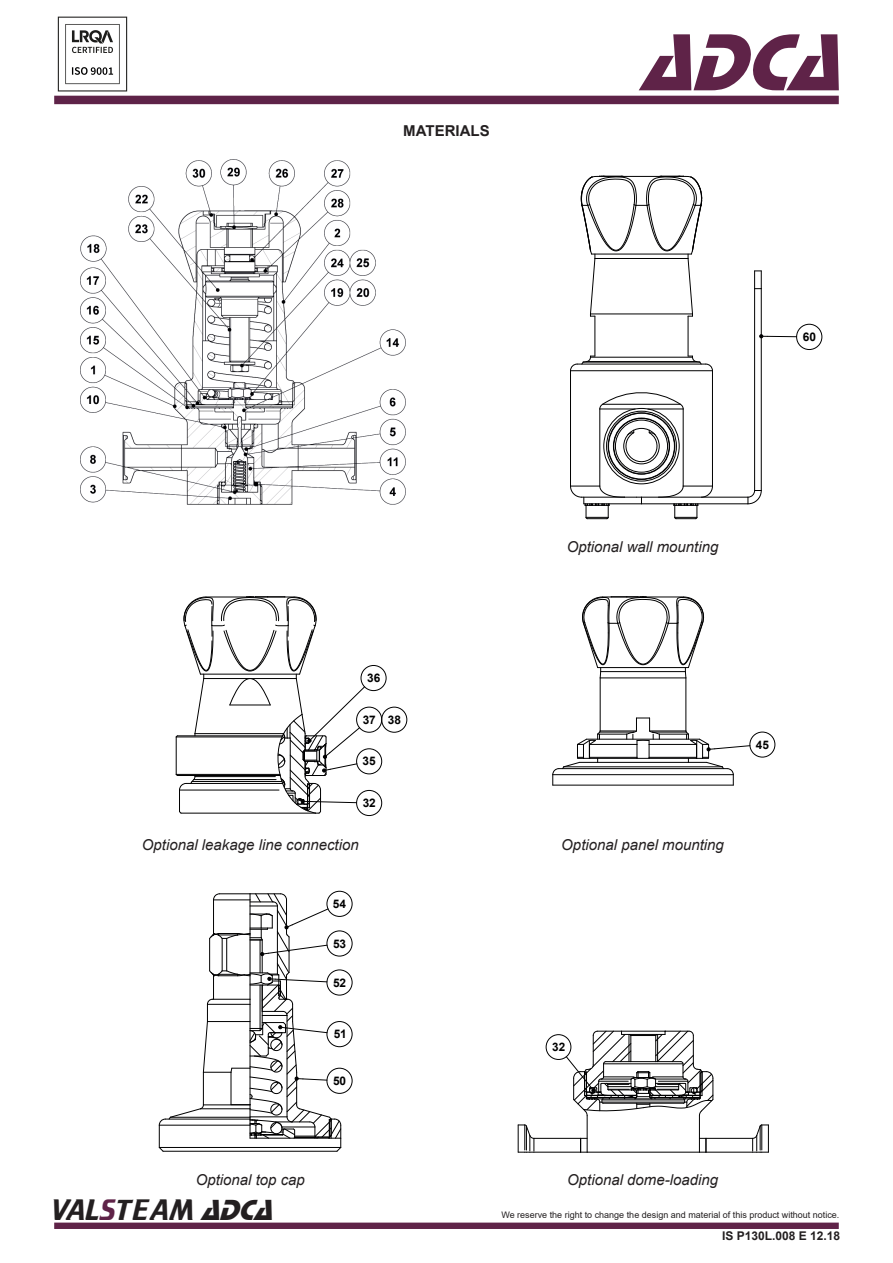
<style>
.page{position:relative;width:893px;height:1263px;background:#fff}
.page>*{position:absolute;margin:0;border:0;box-sizing:border-box;transform-origin:0 0}
.t1{font:italic 84px "Stop D";color:#5f2348}
.t2{font:30px "Trekker";color:#231f20}
.t3{font:italic 15px "Arial";color:#231f20}
.t4{font:700 15px "Arial";color:#231f20}
.t5{font:700 12px "Arial";color:#231f20}
.t6{font:700 11.85px "Arial";color:#000001}
.t7{font:700 11.7px "Arial";color:#000001}
.t8{font:9px "Arial";color:#231f20}
.s1{color:#5f2348}
.s2{font-family:"Stop D";font-style:italic}
</style>
<div class="page">
<div style="left:54px;top:96px;width:785px;height:8px;background:#5e2348"></div>
<div style="left:54px;top:1222px;width:785px;height:7px;background:#5f2348;border:2px solid #5f2348"></div>
<img style="left:57px;top:16px;width:71px;height:76px">
<img style="left:81px;top:160px;width:324px;height:344px">
<hr style="left:699px;top:1116px;width:1px;height:36px;background:#000001">
<hr style="left:587px;top:1116px;width:1px;height:36px;background:#000001">
<hr style="left:534px;top:1138px;width:47px;height:1px;background:#000001">
<hr style="left:706px;top:1138px;width:47px;height:1px;background:#000001">
<svg style="left:699px;top:1138px;width:8px;height:15px"></svg>
<hr style="left:587px;top:1152px;width:112px;height:1px;background:#000001">
<svg style="left:580px;top:1138px;width:7px;height:15px"></svg>
<hr style="left:534px;top:1152px;width:47px;height:1px;background:#000001">
<svg style="left:518px;top:1124px;width:17px;height:29px"></svg>
<hr style="left:706px;top:1152px;width:47px;height:1px;background:#000001">
<svg style="left:752px;top:1124px;width:17px;height:29px"></svg>
<div style="left:546px;top:1034px;width:25px;height:26px;border:1px solid #000001;border-radius:50%"></div>
<svg style="left:566px;top:1031px;width:148px;height:85px"></svg>
<hr style="left:595px;top:316px;width:1px;height:40px;background:#000001">
<hr style="left:688px;top:316px;width:1px;height:40px;background:#000001">
<hr style="left:583px;top:362px;width:117px;height:1px;background:#000001">
<div style="left:623px;top:428px;width:36px;height:36px;border:1px solid #000001;border-radius:50%"></div>
<hr style="left:577px;top:364px;width:129px;height:1px;background:#000001">
<svg style="left:570px;top:356px;width:25px;height:14px"></svg>
<svg style="left:688px;top:356px;width:25px;height:15px"></svg>
<hr style="left:599px;top:409px;width:1px;height:77px;background:#000001">
<svg style="left:599px;top:392px;width:85px;height:17px"></svg>
<hr style="left:683px;top:409px;width:1px;height:77px;background:#000001">
<hr style="left:712px;top:371px;width:1px;height:115px;background:#000001">
<hr style="left:570px;top:371px;width:1px;height:115px;background:#000001">
<hr style="left:761px;top:289px;width:1px;height:201px;background:#000001">
<hr style="left:754px;top:289px;width:1px;height:201px;background:#000001">
<hr style="left:641px;top:497px;width:107px;height:1px;background:#000001">
<hr style="left:641px;top:503px;width:107px;height:1px;background:#000001">
<hr style="left:590px;top:357px;width:102px;height:1px;background:#000001">
<hr style="left:587px;top:361px;width:109px;height:1px;background:#000001">
<svg style="left:581px;top:176px;width:121px;height:141px"></svg>
<div style="left:606px;top:411px;width:71px;height:70px;border:1px solid #000001;border-radius:50%"></div>
<div style="left:608px;top:413px;width:67px;height:66px;border:1px solid #000001;border-radius:50%"></div>
<div style="left:614px;top:418px;width:55px;height:56px;border:1px solid #000001;border-radius:50%"></div>
<div style="left:615px;top:420px;width:53px;height:52px;border:1px solid #000001;border-radius:50%"></div>
<hr style="left:570px;top:370px;width:142px;height:1px;background:#000001">
<svg style="left:658px;top:485px;width:55px;height:13px"></svg>
<hr style="left:600px;top:409px;width:35px;height:1px;background:#000001">
<hr style="left:648px;top:409px;width:35px;height:1px;background:#000001">
<hr style="left:603px;top:404px;width:77px;height:1px;background:#000001">
<svg style="left:624px;top:430px;width:35px;height:34px"></svg>
<svg style="left:754px;top:271px;width:8px;height:18px"></svg>
<svg style="left:747px;top:490px;width:15px;height:14px"></svg>
<svg style="left:570px;top:485px;width:72px;height:34px"></svg>
<svg style="left:673px;top:504px;width:26px;height:15px"></svg>
<svg style="left:759px;top:334px;width:37px;height:4px"></svg>
<div style="left:796px;top:324px;width:26px;height:26px;border:1px solid #000001;border-radius:50%"></div>
<div style="left:361px;top:665px;width:25px;height:26px;border:1px solid #000001;border-radius:50%"></div>
<div style="left:356px;top:707px;width:26px;height:25px;border:1px solid #000001;border-radius:50%"></div>
<div style="left:382px;top:707px;width:25px;height:25px;border:1px solid #000001;border-radius:50%"></div>
<div style="left:356px;top:748px;width:26px;height:26px;border:1px solid #000001;border-radius:50%"></div>
<div style="left:356px;top:790px;width:26px;height:26px;border:1px solid #000001;border-radius:50%"></div>
<svg style="left:175px;top:596px;width:190px;height:218px"></svg>
<hr style="left:600px;top:678px;width:1px;height:53px;background:#000001">
<hr style="left:686px;top:678px;width:1px;height:53px;background:#000001">
<hr style="left:600px;top:678px;width:86px;height:1px;background:#000001">
<svg style="left:582px;top:596px;width:123px;height:82px"></svg>
<hr style="left:553px;top:785px;width:180px;height:1px;background:#000001">
<svg style="left:552px;top:718px;width:198px;height:67px"></svg>
<div style="left:750px;top:732px;width:25px;height:25px;border:1px solid #000001;border-radius:50%"></div>
<div style="left:327px;top:891px;width:25px;height:26px;border:1px solid #000001;border-radius:50%"></div>
<div style="left:327px;top:931px;width:25px;height:25px;border:1px solid #000001;border-radius:50%"></div>
<div style="left:327px;top:970px;width:25px;height:25px;border:1px solid #000001;border-radius:50%"></div>
<div style="left:327px;top:1021px;width:25px;height:26px;border:1px solid #000001;border-radius:50%"></div>
<div style="left:327px;top:1068px;width:25px;height:25px;border:1px solid #000001;border-radius:50%"></div>
<svg style="left:159px;top:893px;width:183px;height:259px"></svg>
<p class="t4" style="left:403px;top:121px;width:88px">MATERIALS</p>
<h1 class="t1" style="left:640px;top:14px;width:227px">ADCA</h1>
<p class="t6" style="left:803px;top:328px;width:15px">60</p>
<p class="t6" style="left:367px;top:670px;width:15px">36</p>
<p class="t6" style="left:363px;top:711px;width:40px">37 38</p>
<p class="t6" style="left:363px;top:753px;width:15px">35</p>
<p class="t6" style="left:363px;top:794px;width:15px">32</p>
<p class="t3" style="left:142px;top:835px;width:218px">Optional leakage line connection</p>
<p class="t6" style="left:333px;top:895px;width:15px">54</p>
<p class="t6" style="left:333px;top:935px;width:15px">53</p>
<p class="t6" style="left:333px;top:974px;width:15px">52</p>
<p class="t6" style="left:334px;top:1026px;width:15px">51</p>
<p class="t6" style="left:333px;top:1072px;width:15px">50</p>
<p class="t3" style="left:196px;top:1170px;width:111px">Optional top cap</p>
<p class="t2" style="left:51px;top:1193px;width:232px">VAL<span class="s1">S</span>TEAM <span class="s2">ADCA</span></p>
<p class="t3" style="left:567px;top:537px;width:153px">Optional wall mounting</p>
<p class="t6" style="left:756px;top:736px;width:15px">45</p>
<p class="t3" style="left:561px;top:835px;width:164px">Optional panel mounting</p>
<p class="t7" style="left:552px;top:1039px;width:14px">32</p>
<p class="t3" style="left:567px;top:1170px;width:152px">Optional dome-loading</p>
<p class="t8" style="left:501px;top:1209px;width:340px">We reserve the right to change the design and material of this product without notice.</p>
<p class="t5" style="left:722px;top:1227px;width:120px">IS P130L.008 E 12.18</p>
</div>
